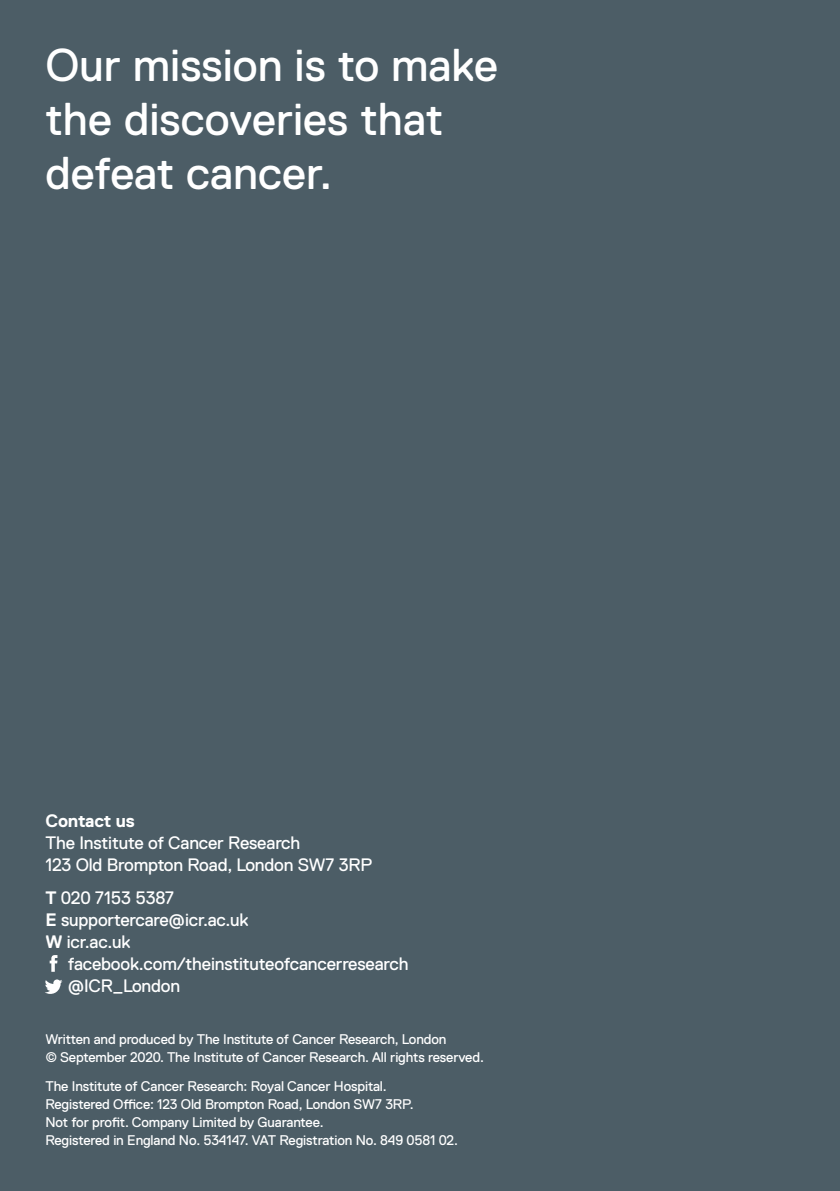
<style>
.page{position:relative;width:840px;height:1191px;background:#fff}
.page>*{position:absolute;margin:0;border:0;box-sizing:border-box;transform-origin:0 0}
.t1{font:46px/54px "Replica Pro";color:#fff}
.t2{font:18px/22px "Replica Pro";letter-spacing:-.01em;color:#fff}
.t3{font:700 18px "Replica Pro";letter-spacing:-.01em;color:#fff}
.t4{font:14px/18px "Replica Pro";letter-spacing:-.01em;color:#fff}
.s1{font-weight:700}
</style>
<div class="page">
<div style="left:0;top:0;width:839px;height:1191px;background:#4c5d66"></div>
<svg style="left:50px;top:955px;width:7px;height:16px"></svg>
<svg style="left:45px;top:979px;width:17px;height:15px"></svg>
<h1 class="t1" style="left:45px;top:39px;width:454px">Our mission is to make the discoveries that defeat cancer.</h1>
<p class="t3" style="left:45px;top:810px;width:91px">Contact us</p>
<p class="t2" style="left:45px;top:831px;width:328px">The Institute of Cancer Research<br>123 Old Brompton Road, London SW7 3RP</p>
<p class="t2" style="left:45px;top:887px;width:205px"><span class="s1">T</span> 020 7153 5387<br><span class="s1">E</span> supportercare@icr.ac.uk<br><span class="s1">W</span> icr.ac.uk</p>
<p class="t2" style="left:68px;top:953px;width:342px">facebook.com/theinstituteofcancerresearch @ICR_London</p>
<p class="t4" style="left:45px;top:1030px;width:440px">Written and produced by The Institute of Cancer Research, London<br>© September 2020. The Institute of Cancer Research. All rights reserved.</p>
<p class="t4" style="left:45px;top:1077px;width:414px">The Institute of Cancer Research: Royal Cancer Hospital.<br>Registered Office: 123 Old Brompton Road, London SW7 3RP.<br>Not for profit. Company Limited by Guarantee.<br>Registered in England No. 534147. VAT Registration No. 849 0581 02.</p>
</div>
